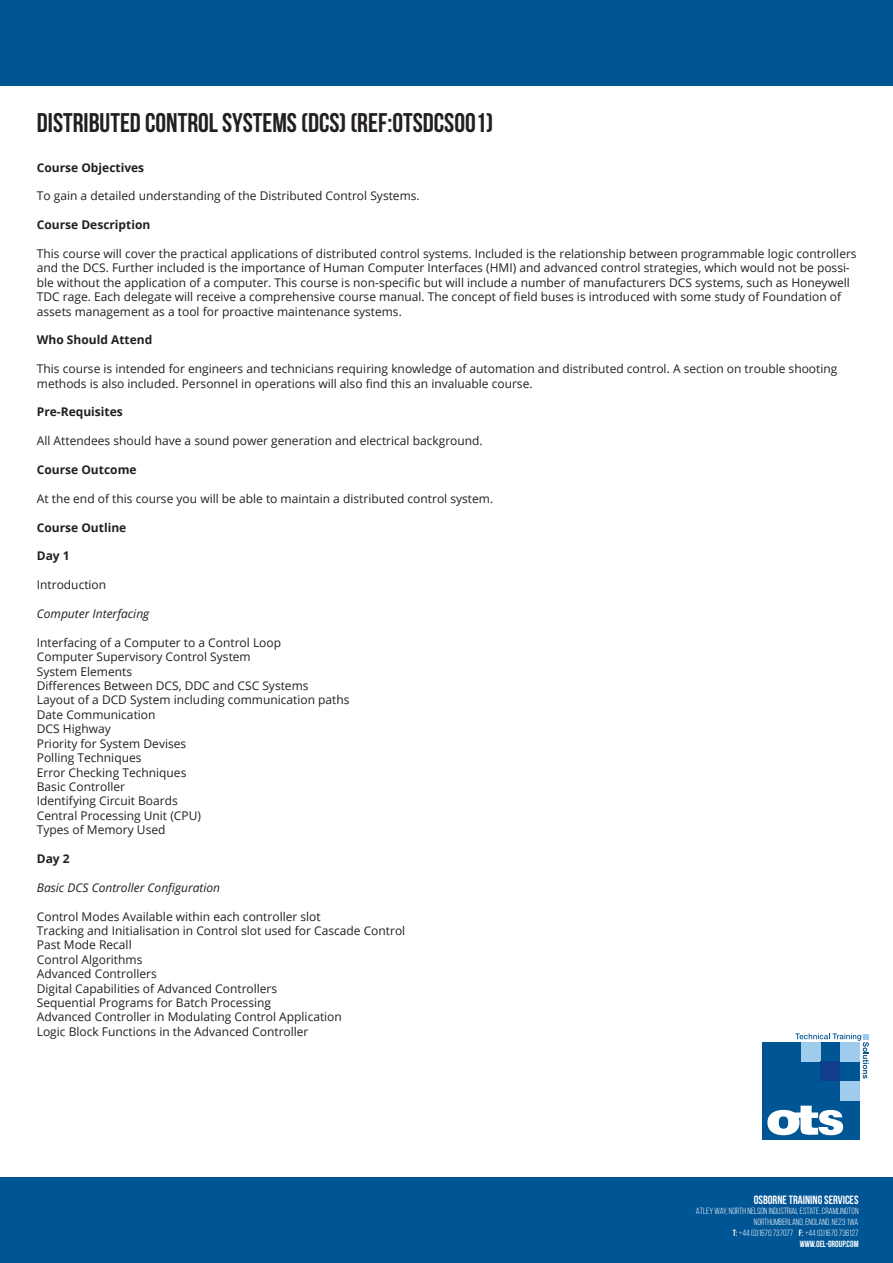
<style>
.page{position:relative;width:893px;height:1263px;background:#fff}
.page>*{position:absolute;margin:0;border:0;box-sizing:border-box;transform-origin:0 0}
.t1{font:700 27px "Bebas Neue";color:#231f20}
.t2{font:12px/14.4px "Open Sans";color:#231f20}
.t3{font:700 12px "Open Sans";color:#231f20}
.t4{font:italic 12px "Open Sans";color:#231f20}
.t5{font:700 12px "Bebas Neue";color:#fff}
.t6{font:9px "Bebas Neue";color:#fff}
.t7{font:700 9px "Bebas Neue";color:#fff}
.s1{font-weight:700}
</style>
<div class="page">
<div style="left:0;top:1178px;width:893px;height:85px;background:#005595"></div>
<div style="left:0;top:0;width:893px;height:85px;background:#005595"></div>
<div style="left:762px;top:1042px;width:98px;height:98px;background:#005595"></div>
<div style="left:821px;top:1061px;width:19px;height:20px;background:#103d8c"></div>
<div style="left:840px;top:1081px;width:20px;height:20px;background:#9fcbec"></div>
<svg style="left:767px;top:1106px;width:76px;height:29px"></svg>
<svg style="left:795px;top:1033px;width:74px;height:46px"></svg>
<p class="t1" style="left:37px;top:108px;width:458px">DISTRIBUTED CONTROL SYSTEMS (DCS) (REF:OTSDCS001)</p>
<p class="t3" style="left:37px;top:159px;width:109px">Course Objectives</p>
<p class="t2" style="left:37px;top:189px;width:384px">To gain a detailed understanding of the Distributed Control Systems.</p>
<p class="t3" style="left:37px;top:216px;width:115px">Course Description</p>
<p class="t2" style="left:37px;top:246px;width:821px">This course will cover the practical applications of distributed control systems. Included is the relationship between programmable logic controllers and the DCS. Further included is the importance of Human Computer Interfaces (HMI) and advanced control strategies, which would not be possi&shy;ble without the application of a computer. This course is non-specific but will include a number of manufacturers DCS systems, such as Honeywell TDC rage. Each delegate will receive a comprehensive course manual. The concept of field buses is introduced with some study of Foundation of assets management as a tool for proactive maintenance systems.</p>
<p class="t3" style="left:37px;top:332px;width:117px">Who Should Attend</p>
<p class="t2" style="left:37px;top:361px;width:802px">This course is intended for engineers and technicians requiring knowledge of automation and distributed control. A section on trouble shooting methods is also included. Personnel in operations will also find this an invaluable course.</p>
<p class="t3" style="left:37px;top:404px;width:87px">Pre-Requisites</p>
<p class="t2" style="left:37px;top:433px;width:447px">All Attendees should have a sound power generation and electrical background.</p>
<p class="t3" style="left:37px;top:461px;width:101px">Course Outcome</p>
<p class="t2" style="left:37px;top:491px;width:458px">At the end of this course you will be able to maintain a distributed control system.</p>
<p class="t3" style="left:37px;top:519px;width:91px">Course Outline</p>
<p class="t3" style="left:37px;top:548px;width:34px">Day 1</p>
<p class="t2" style="left:37px;top:577px;width:71px">Introduction</p>
<p class="t4" style="left:37px;top:605px;width:114px">Computer Interfacing</p>
<p class="t2" style="left:37px;top:635px;width:246px">Interfacing of a Computer to a Control Loop</p>
<p class="t2" style="left:37px;top:649px;width:215px">Computer Supervisory Control System</p>
<p class="t2" style="left:37px;top:664px;width:97px">System Elements</p>
<p class="t2" style="left:37px;top:678px;width:273px">Differences Between DCS, DDC and CSC Systems</p>
<p class="t2" style="left:37px;top:693px;width:314px">Layout of a DCD System including communication paths</p>
<p class="t2" style="left:37px;top:707px;width:120px">Date Communication</p>
<p class="t2" style="left:37px;top:721px;width:75px">DCS Highway</p>
<p class="t2" style="left:37px;top:736px;width:151px">Priority for System Devises</p>
<p class="t2" style="left:37px;top:750px;width:106px">Polling Techniques</p>
<p class="t2" style="left:37px;top:765px;width:151px">Error Checking Techniques</p>
<p class="t2" style="left:37px;top:779px;width:90px">Basic Controller</p>
<p class="t2" style="left:37px;top:793px;width:142px">Identifying Circuit Boards</p>
<p class="t2" style="left:37px;top:808px;width:166px">Central Processing Unit (CPU)</p>
<p class="t2" style="left:37px;top:822px;width:130px">Types of Memory Used</p>
<p class="t3" style="left:37px;top:850px;width:34px">Day 2</p>
<p class="t4" style="left:37px;top:879px;width:185px">Basic DCS Controller Configuration</p>
<p class="t2" style="left:37px;top:909px;width:285px">Control Modes Available within each controller slot</p>
<p class="t2" style="left:37px;top:923px;width:370px">Tracking and Initialisation in Control slot used for Cascade Control</p>
<p class="t2" style="left:37px;top:937px;width:96px">Past Mode Recall</p>
<p class="t2" style="left:37px;top:952px;width:107px">Control Algorithms</p>
<p class="t2" style="left:37px;top:966px;width:121px">Advanced Controllers</p>
<p class="t2" style="left:37px;top:981px;width:242px">Digital Capabilities of Advanced Controllers</p>
<p class="t2" style="left:37px;top:995px;width:236px">Sequential Programs for Batch Processing</p>
<p class="t2" style="left:37px;top:1009px;width:307px">Advanced Controller in Modulating Control Application</p>
<p class="t2" style="left:37px;top:1024px;width:273px">Logic Block Functions in the Advanced Controller</p>
<p class="t5" style="left:754px;top:1193px;width:106px">OSBORNE TRAINING SERVICES</p>
<p class="t6" style="left:696px;top:1206px;width:164px">ATLEY WAY, NORTH NELSON INDUSTRIAL ESTATE, CRAMLINGTON</p>
<p class="t6" style="left:754px;top:1217px;width:106px">NORTHUMBERLAND, ENGLAND, NE23 1WA</p>
<p class="t6" style="left:733px;top:1228px;width:127px"><span class="s1">T:</span> +44 (0)1670 737077 <span class="s1">F:</span> +44 (0)1670 736127</p>
<p class="t7" style="left:800px;top:1239px;width:60px">WWW.OEL-GROUP.COM</p>
</div>
